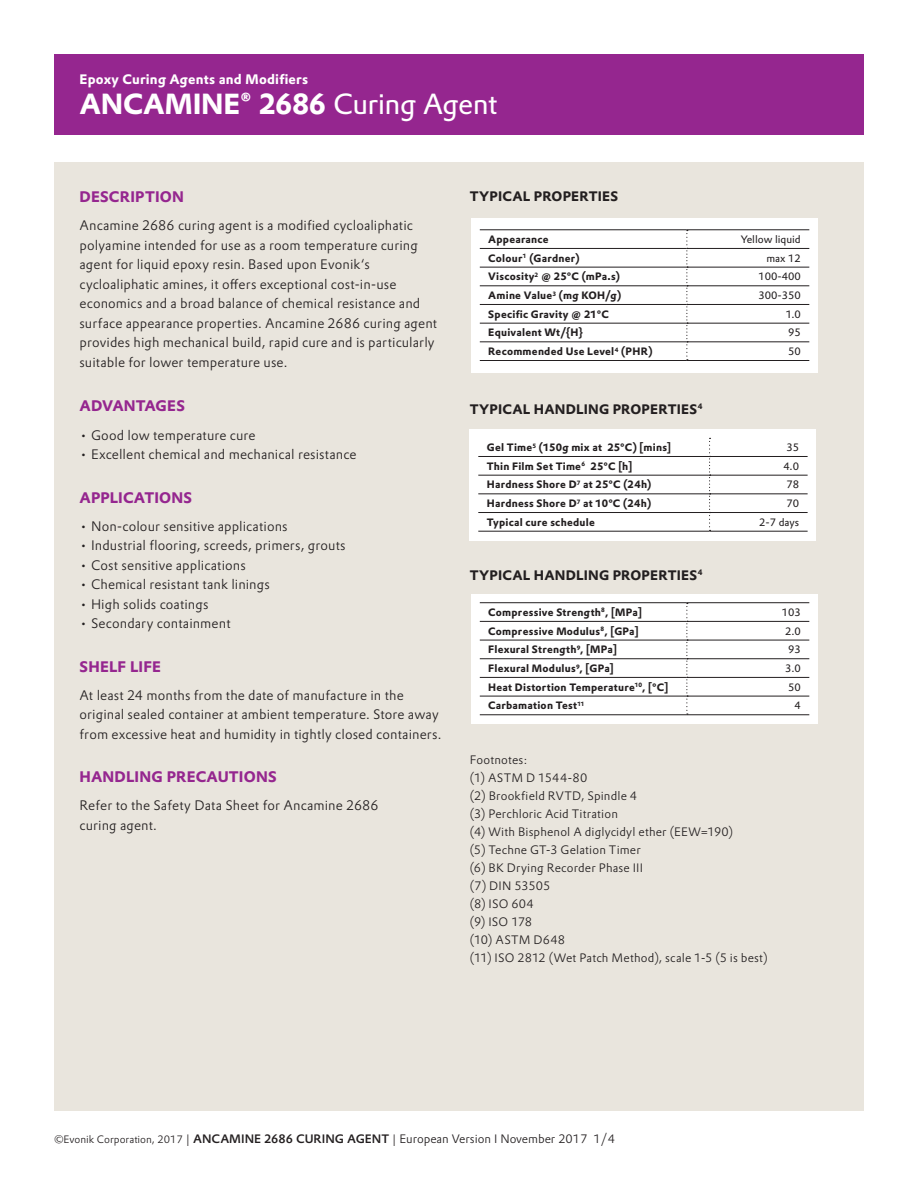
<style>
.page{position:relative;width:918px;height:1188px;background:#fff}
.page>*{position:absolute;margin:0;border:0;box-sizing:border-box;transform-origin:0 0}
.Headline_Prokyon_19{font:700 28.5px "Evonik Prokyon";letter-spacing:-.01em;color:#fff}
.Subhead_Prokyon_10{font:700 15px "Evonik Prokyon";letter-spacing:.01em;color:#95268f}
.Text_Column_Prokyon{font:700 15px "Evonik Prokyon";letter-spacing:.005em;color:#95268f}
.Text_Column_Prokyon-2{font:300 13.5px/19.5px "Evonik Prokyon";letter-spacing:.01em;color:#231f20}
.Table_head_Prokyon_9{font:700 13.5px "Evonik Prokyon";letter-spacing:.015em;color:#231f20}
.Rooftext_Prokyon_9{font:700 13.5px "Evonik Prokyon";letter-spacing:.015em;color:#fff}
.Text_Column_Prokyon-3{font:300 12px "Evonik Prokyon";letter-spacing:.015em;color:#231f20}
.t1{font:700 10.5px "Evonik Prokyon";letter-spacing:.02em;color:#231f20}
.t2{font:10.5px "Evonik Prokyon";color:#231f20}
.s1{font-weight:400}
.s2{font-size:10.5px}
.s3{font-weight:500}
</style>
<div class="page">
<div style="left:54px;top:54px;width:810px;height:81px;background:#95268f"></div>
<div style="left:54px;top:162px;width:810px;height:948px;background:#e9e5dd"></div>
<div style="left:471px;top:218px;width:347px;height:155px;background:#fff"></div>
<hr style="left:480px;top:230px;width:207px;height:1px;background:#231f20">
<hr style="left:480px;top:248px;width:206px;height:1px;background:#231f20">
<hr style="left:480px;top:267px;width:206px;height:1px;background:#231f20">
<hr style="left:480px;top:286px;width:206px;height:1px;background:#231f20">
<hr style="left:480px;top:304px;width:206px;height:1px;background:#231f20">
<hr style="left:480px;top:323px;width:206px;height:1px;background:#231f20">
<hr style="left:480px;top:342px;width:206px;height:1px;background:#231f20">
<hr style="left:480px;top:360px;width:207px;height:1px;background:#231f20">
<hr style="left:687px;top:230px;width:122px;height:1px;background:#231f20">
<hr style="left:687px;top:248px;width:122px;height:1px;background:#231f20">
<hr style="left:687px;top:267px;width:122px;height:1px;background:#231f20">
<hr style="left:687px;top:286px;width:122px;height:1px;background:#231f20">
<hr style="left:687px;top:304px;width:122px;height:1px;background:#231f20">
<hr style="left:687px;top:323px;width:122px;height:1px;background:#231f20">
<hr style="left:687px;top:342px;width:122px;height:1px;background:#231f20">
<hr style="left:687px;top:360px;width:122px;height:1px;background:#231f20">
<svg style="left:686px;top:230px;width:2px;height:130px"></svg>
<div style="left:470px;top:429px;width:346px;height:111px;background:#fff"></div>
<hr style="left:478px;top:456px;width:231px;height:1px;background:#231f20">
<hr style="left:478px;top:475px;width:231px;height:1px;background:#231f20">
<hr style="left:478px;top:494px;width:231px;height:1px;background:#231f20">
<hr style="left:478px;top:512px;width:231px;height:1px;background:#231f20">
<hr style="left:478px;top:531px;width:232px;height:1px;background:#231f20">
<hr style="left:710px;top:456px;width:98px;height:1px;background:#231f20">
<hr style="left:710px;top:475px;width:98px;height:1px;background:#231f20">
<hr style="left:710px;top:494px;width:98px;height:1px;background:#231f20">
<hr style="left:710px;top:512px;width:98px;height:1px;background:#231f20">
<hr style="left:710px;top:531px;width:98px;height:1px;background:#231f20">
<svg style="left:709px;top:438px;width:2px;height:93px"></svg>
<div style="left:471px;top:594px;width:347px;height:130px;background:#fff"></div>
<hr style="left:480px;top:602px;width:207px;height:1px;background:#231f20">
<hr style="left:480px;top:621px;width:206px;height:1px;background:#231f20">
<hr style="left:480px;top:640px;width:206px;height:1px;background:#231f20">
<hr style="left:480px;top:658px;width:206px;height:1px;background:#231f20">
<hr style="left:480px;top:677px;width:206px;height:1px;background:#231f20">
<hr style="left:480px;top:696px;width:206px;height:1px;background:#231f20">
<hr style="left:480px;top:715px;width:207px;height:1px;background:#231f20">
<hr style="left:687px;top:602px;width:122px;height:1px;background:#231f20">
<hr style="left:687px;top:621px;width:122px;height:1px;background:#231f20">
<hr style="left:687px;top:640px;width:122px;height:1px;background:#231f20">
<hr style="left:687px;top:658px;width:122px;height:1px;background:#231f20">
<hr style="left:687px;top:677px;width:122px;height:1px;background:#231f20">
<hr style="left:687px;top:696px;width:122px;height:1px;background:#231f20">
<hr style="left:687px;top:715px;width:122px;height:1px;background:#231f20">
<svg style="left:686px;top:603px;width:2px;height:112px"></svg>
<p class="Rooftext_Prokyon_9" style="left:80px;top:69px;width:230px">Epoxy Curing Agents and Modifiers</p>
<p class="Headline_Prokyon_19" style="left:80px;top:81px;width:420px">ANCAMINE® 2686 <span class="s1">Curing Agent</span></p>
<p class="Subhead_Prokyon_10" style="left:80px;top:185px;width:106px">DESCRIPTION</p>
<p class="Text_Column_Prokyon-2" style="left:80px;top:215px;width:359px">Ancamine 2686 curing agent is a modified cycloaliphatic polyamine intended for use as a room temperature curing agent for liquid epoxy resin. Based upon Evonik‘s cycloaliphatic amines, it offers exceptional cost-in-use economics and a broad balance of chemical resistance and surface appearance properties. Ancamine 2686 curing agent provides high mechanical build, rapid cure and is particularly suitable for lower temperature use.</p>
<p class="Text_Column_Prokyon" style="left:80px;top:393px;width:107px">ADVANTAGES</p>
<p class="Text_Column_Prokyon-2" style="left:80px;top:425px;width:177px">• Good low temperature cure</p>
<p class="Text_Column_Prokyon-2" style="left:80px;top:444px;width:279px">• Excellent chemical and mechanical resistance</p>
<p class="Subhead_Prokyon_10" style="left:80px;top:485px;width:114px">APPLICATIONS</p>
<p class="Text_Column_Prokyon-2" style="left:80px;top:516px;width:210px">• Non-colour sensitive applications</p>
<p class="Text_Column_Prokyon-2" style="left:80px;top:535px;width:268px">• Industrial flooring, screeds, primers, grouts</p>
<p class="Text_Column_Prokyon-2" style="left:80px;top:555px;width:168px">• Cost sensitive applications</p>
<p class="Text_Column_Prokyon-2" style="left:80px;top:574px;width:192px">• Chemical resistant tank linings</p>
<p class="Text_Column_Prokyon-2" style="left:80px;top:594px;width:131px">• High solids coatings</p>
<p class="Text_Column_Prokyon-2" style="left:80px;top:613px;width:153px">• Secondary containment</p>
<p class="Subhead_Prokyon_10" style="left:80px;top:654px;width:83px">SHELF LIFE</p>
<p class="Text_Column_Prokyon-2" style="left:80px;top:685px;width:363px">At least 24 months from the date of manufacture in the original sealed container at ambient temperature. Store away from excessive heat and humidity in tightly closed containers.</p>
<p class="Subhead_Prokyon_10" style="left:80px;top:765px;width:199px">HANDLING PRECAUTIONS</p>
<p class="Text_Column_Prokyon-2" style="left:80px;top:795px;width:301px">Refer to the Safety Data Sheet for Ancamine 2686 curing agent.</p>
<p class="Table_head_Prokyon_9" style="left:470px;top:186px;width:150px">TYPICAL PROPERTIES</p>
<p class="t1" style="left:488px;top:231px;width:62px">Appearance</p>
<p class="t2" style="left:741px;top:231px;width:62px">Yellow liquid</p>
<p class="t1" style="left:488px;top:249px;width:93px">Colour<sup>1</sup> (Gardner)</p>
<p class="t2" style="left:766px;top:250px;width:36px">max 12</p>
<p class="t1" style="left:488px;top:268px;width:133px">Viscosity<sup>2</sup> @ 25°C (mPa.s)</p>
<p class="t2" style="left:759px;top:269px;width:44px">100-400</p>
<p class="t1" style="left:488px;top:287px;width:134px">Amine Value<sup>3</sup> (mg KOH/g)</p>
<p class="t2" style="left:759px;top:287px;width:44px">300-350</p>
<p class="t1" style="left:488px;top:306px;width:122px">Specific Gravity @ 21°C</p>
<p class="t2" style="left:786px;top:306px;width:17px">1.0</p>
<p class="t1" style="left:488px;top:324px;width:96px">Equivalent Wt/{H}</p>
<p class="t2" style="left:788px;top:325px;width:14px">95</p>
<p class="t1" style="left:488px;top:343px;width:166px">Recommended Use Level<sup>4</sup> (PHR)</p>
<p class="t2" style="left:788px;top:343px;width:14px">50</p>
<p class="Table_head_Prokyon_9" style="left:470px;top:398px;width:234px">TYPICAL HANDLING PROPERTIES<sup>4</sup></p>
<p class="t1" style="left:487px;top:439px;width:186px">Gel Time<sup>5</sup> (150g mix at 25°C) [mins]</p>
<p class="t2" style="left:786px;top:439px;width:14px">35</p>
<p class="t1" style="left:487px;top:458px;width:147px">Thin Film Set Time<sup>6</sup> 25°C [h]</p>
<p class="t2" style="left:783px;top:458px;width:17px">4.0</p>
<p class="t1" style="left:487px;top:476px;width:166px">Hardness Shore D<sup>7</sup> at 25°C (24h)</p>
<p class="t2" style="left:786px;top:477px;width:14px">78</p>
<p class="t1" style="left:487px;top:495px;width:166px">Hardness Shore D<sup>7</sup> at 10°C (24h)</p>
<p class="t2" style="left:786px;top:495px;width:14px">70</p>
<p class="t1" style="left:487px;top:514px;width:110px">Typical cure schedule</p>
<p class="t2" style="left:759px;top:514px;width:41px">2-7 days</p>
<p class="Table_head_Prokyon_9" style="left:470px;top:564px;width:234px">TYPICAL HANDLING PROPERTIES<sup>4</sup></p>
<p class="t1" style="left:488px;top:604px;width:155px">Compressive Strength<sup>8</sup>, [MPa]</p>
<p class="t2" style="left:782px;top:604px;width:20px">103</p>
<p class="t1" style="left:488px;top:622px;width:152px">Compressive Modulus<sup>8</sup>, [GPa]</p>
<p class="t2" style="left:785px;top:623px;width:17px">2.0</p>
<p class="t1" style="left:488px;top:641px;width:130px">Flexural Strength<sup>9</sup>, [MPa]</p>
<p class="t2" style="left:788px;top:642px;width:14px">93</p>
<p class="t1" style="left:488px;top:660px;width:127px">Flexural Modulus<sup>9</sup>, [GPa]</p>
<p class="t2" style="left:785px;top:660px;width:17px">3.0</p>
<p class="t1" style="left:488px;top:678px;width:181px">Heat Distortion Temperature<sup>10</sup>, [°C]</p>
<p class="t2" style="left:788px;top:679px;width:14px">50</p>
<p class="t1" style="left:488px;top:697px;width:98px">Carbamation Test<sup>11</sup></p>
<p class="t2" style="left:794px;top:698px;width:8px">4</p>
<p class="Text_Column_Prokyon-3" style="left:470px;top:750px;width:59px">Footnotes:</p>
<p class="Text_Column_Prokyon-3" style="left:470px;top:768px;width:119px">(1) ASTM D 1544-80</p>
<p class="Text_Column_Prokyon-3" style="left:470px;top:786px;width:169px">(2) Brookfield RVTD, Spindle 4</p>
<p class="Text_Column_Prokyon-3" style="left:470px;top:804px;width:150px">(3) Perchloric Acid Titration</p>
<p class="Text_Column_Prokyon-3" style="left:470px;top:822px;width:265px">(4) With Bisphenol A diglycidyl ether (EEW=190)</p>
<p class="Text_Column_Prokyon-3" style="left:470px;top:840px;width:172px">(5) Techne GT-3 Gelation Timer</p>
<p class="Text_Column_Prokyon-3" style="left:470px;top:858px;width:175px">(6) BK Drying Recorder Phase III</p>
<p class="Text_Column_Prokyon-3" style="left:470px;top:876px;width:82px">(7) DIN 53505</p>
<p class="Text_Column_Prokyon-3" style="left:470px;top:894px;width:66px">(8) ISO 604</p>
<p class="Text_Column_Prokyon-3" style="left:470px;top:912px;width:64px">(9) ISO 178</p>
<p class="Text_Column_Prokyon-3" style="left:470px;top:930px;width:97px">(10) ASTM D648</p>
<p class="Text_Column_Prokyon-3" style="left:470px;top:948px;width:299px">(11) ISO 2812 (Wet Patch Method), scale 1-5 (5 is best)</p>
<p class="Text_Column_Prokyon-3" style="left:54px;top:1130px;width:563px"><span class="s2">©Evonik Corporation, 2017</span> | <span class="s3">ANCAMINE 2686 CURING AGENT</span> | European Version I November 2017 1/4</p>
</div>
